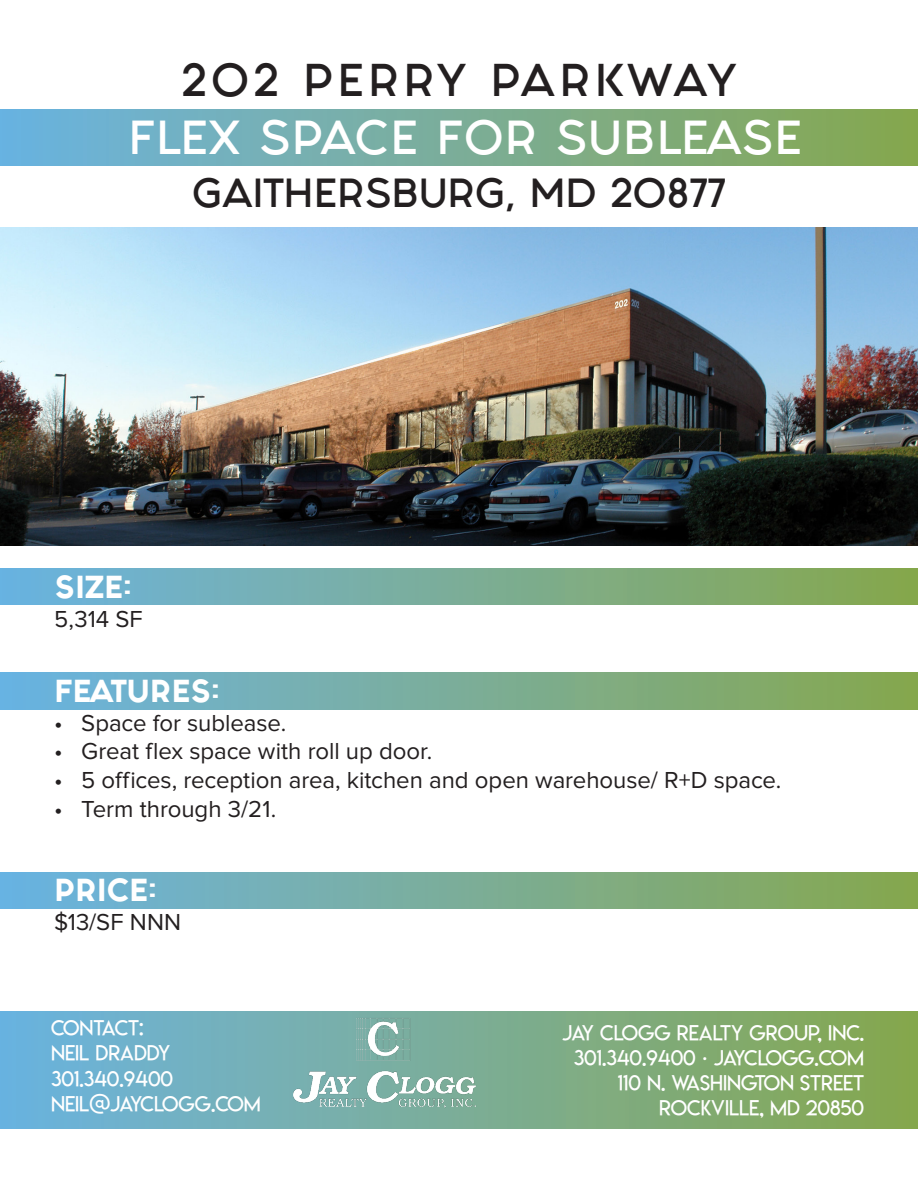
<style>
.page{position:relative;width:918px;height:1188px;background:#fff}
.page>*{position:absolute;margin:0;border:0;box-sizing:border-box;transform-origin:0 0}
.t1{font:40.5px "Fashion Fetish";letter-spacing:.03em;color:#fff}
.t2{font:39px "Fashion Fetish";letter-spacing:.11em;color:#231f20}
.t3{font:34.5px "Fashion Fetish";color:#231f20}
.t4{font:800 27px "Fashion Fetish";color:#fff}
.t5{font:24px "Proxima Nova";letter-spacing:-.005em;color:#231f20}
.t6{font:21px "Lemon Milklight";color:#fff}
.t7{font:21px "Lemon Milklight";letter-spacing:-.025em;color:#fff}
.s1{font-family:"Bebas Neue"}
</style>
<div class="page">
<div style="left:0;top:1011px;width:918px;height:118px;background:linear-gradient(to right,#6cb3e0,#87a74e)"></div>
<div style="left:0;top:673px;width:918px;height:36px;background:linear-gradient(to right,#6cb3e3,#87a74e)"></div>
<div style="left:0;top:872px;width:918px;height:37px;background:linear-gradient(to right,#6cb3e3,#87a74e)"></div>
<div style="left:0;top:568px;width:918px;height:36px;background:linear-gradient(to right,#6cb3e1,#87a74d)"></div>
<div style="left:0;top:109px;width:918px;height:56px;background:linear-gradient(to right,#6cb3e1,#87a74e)"></div>
<img style="left:0;top:227px;width:918px;height:318px">
<img style="left:276px;top:1015px;width:217px;height:102px">
<p class="t2" style="left:182px;top:48px;width:556px">2O2 PERRY PARKWAY</p>
<p class="t1" style="left:129px;top:104px;width:675px">FLEX SPACE FOR SUBLEASE</p>
<p class="t3" style="left:192px;top:165px;width:535px">GAITHERSBURG, MD 2O877</p>
<p class="t4" style="left:54px;top:565px;width:79px">SIZE:</p>
<p class="t5" style="left:54px;top:605px;width:90px">5,314 SF</p>
<p class="t4" style="left:54px;top:669px;width:167px">FEATURES:</p>
<p class="t5" style="left:54px;top:709px;width:233px">• Space for sublease.</p>
<p class="t5" style="left:54px;top:738px;width:380px">• Great flex space with roll up door.</p>
<p class="t5" style="left:54px;top:766px;width:728px">• 5 offices, reception area, kitchen and open warehouse/ R+D space.</p>
<p class="t5" style="left:54px;top:795px;width:224px">• Term through 3/21.</p>
<p class="t4" style="left:54px;top:868px;width:104px">PRICE:</p>
<p class="t5" style="left:54px;top:908px;width:128px">$13/SF NNN</p>
<p class="t7" style="left:51px;top:1015px;width:94px">CONTACT:</p>
<p class="t6" style="left:51px;top:1040px;width:121px">NEIL DRADDY</p>
<p class="t6" style="left:51px;top:1066px;width:124px">301.340.9400</p>
<p class="t6" style="left:51px;top:1091px;width:211px">NEIL@JAYCLOGG.COM</p>
<p class="t6" style="left:562px;top:1020px;width:304px">JAY CLOGG REALTY GROUP, INC.</p>
<p class="t6" style="left:574px;top:1045px;width:292px">301.340.9400 <span class="s1">•</span> JAYCLOGG.COM</p>
<p class="t6" style="left:618px;top:1070px;width:248px">110 N. WASHINGTON STREET</p>
<p class="t6" style="left:659px;top:1095px;width:207px">ROCKVILLE, MD 20850</p>
</div>
